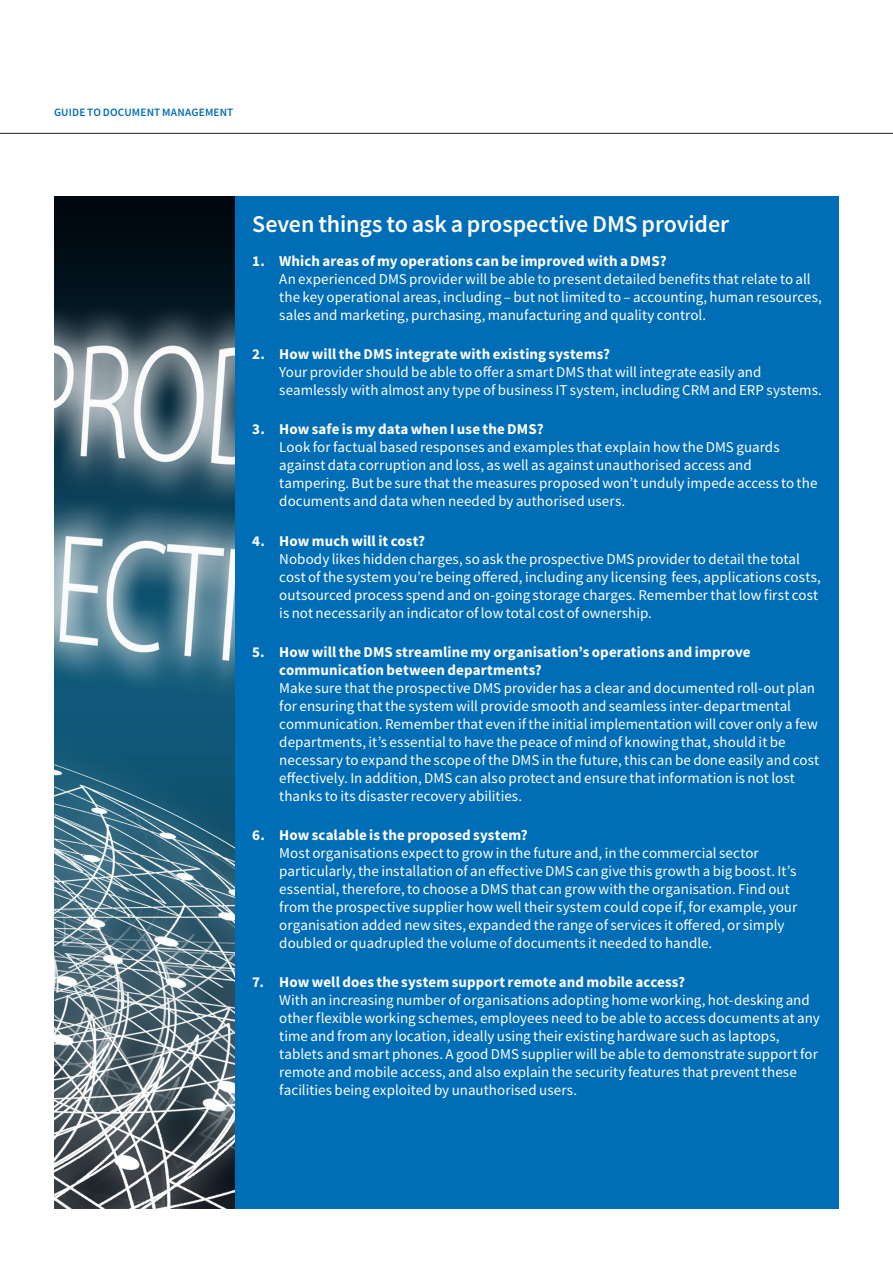
<style>
.page{position:relative;width:893px;height:1263px;background:#fff}
.page>*{position:absolute;margin:0;border:0;box-sizing:border-box;transform-origin:0 0}
.Section_title_gradie{font:500 24px "Toshiba Sans";letter-spacing:-.005em;color:#fff}
.t1{font:15px/18px "Toshiba Sans";letter-spacing:.005em;color:#fff}
.Header_Colour{font:500 11.25px "Toshiba Sans";letter-spacing:.015em;color:#006db7}
.s1{font-weight:700}
</style>
<div class="page">
<img style="left:54px;top:197px;width:181px;height:1012px">
<div style="left:235px;top:197px;width:604px;height:1012px;background:#006db7"></div>
<hr style="left:0;top:133px;width:893px;height:1px;background:#231f20">
<p class="Header_Colour" style="left:54px;top:104px;width:181px">GUIDE TO DOCUMENT MANAGEMENT</p>
<p class="Section_title_gradie" style="left:252px;top:208px;width:478px">Seven things to ask a prospective DMS provider</p>
<p class="t1" style="left:279px;top:252px;width:544px;text-indent:-27px"><span class="s1">1. Which areas of my operations can be improved with a DMS?<br></span>An experienced DMS provider will be able to present detailed benefits that relate to all the key operational areas, including – but not limited to – accounting, human resources, sales and marketing, purchasing, manufacturing and quality control.</p>
<p class="t1" style="left:279px;top:345px;width:544px;text-indent:-27px"><span class="s1">2. How will the DMS integrate with existing systems?<br></span>Your provider should be able to offer a smart DMS that will integrate easily and seamlessly with almost any type of business IT system, including CRM and ERP systems.</p>
<p class="t1" style="left:279px;top:420px;width:540px;text-indent:-27px"><span class="s1">3. How safe is my data when I use the DMS?<br></span>Look for factual based responses and examples that explain how the DMS guards against data corruption and loss, as well as against unauthorised access and tampering. But be sure that the measures proposed won’t unduly impede access to the documents and data when needed by authorised users.</p>
<p class="t1" style="left:279px;top:531px;width:543px;text-indent:-27px"><span class="s1">4. How much will it cost?<br></span>Nobody likes hidden charges, so ask the prospective DMS provider to detail the total cost of the system you’re being offered, including any licensing fees, applications costs, outsourced process spend and on-going storage charges. Remember that low first cost is not necessarily an indicator of low total cost of ownership.</p>
<p class="t1" style="left:279px;top:643px;width:542px;text-indent:-27px"><span class="s1">5. How will the DMS streamline my organisation’s operations and improve communication between departments?<br></span>Make sure that the prospective DMS provider has a clear and documented roll-out plan for ensuring that the system will provide smooth and seamless inter-departmental communication. Remember that even if the initial implementation will cover only a few departments, it’s essential to have the peace of mind of knowing that, should it be necessary to expand the scope of the DMS in the future, this can be done easily and cost effectively. In addition, DMS can also protect and ensure that information is not lost thanks to its disaster recovery abilities.</p>
<p class="t1" style="left:279px;top:826px;width:519px;text-indent:-27px"><span class="s1">6. How scalable is the proposed system?<br></span>Most organisations expect to grow in the future and, in the commercial sector particularly, the installation of an effective DMS can give this growth a big boost. It’s essential, therefore, to choose a DMS that can grow with the organisation. Find out from the prospective supplier how well their system could cope if, for example, your organisation added new sites, expanded the range of services it offered, or simply doubled or quadrupled the volume of documents it needed to handle.</p>
<p class="t1" style="left:279px;top:973px;width:542px;text-indent:-27px"><span class="s1">7. How well does the system support remote and mobile access?<br></span>With an increasing number of organisations adopting home working, hot-desking and other flexible working schemes, employees need to be able to access documents at any time and from any location, ideally using their existing hardware such as laptops, tablets and smart phones. A good DMS supplier will be able to demonstrate support for remote and mobile access, and also explain the security features that prevent these facilities being exploited by unauthorised users.</p>
</div>
